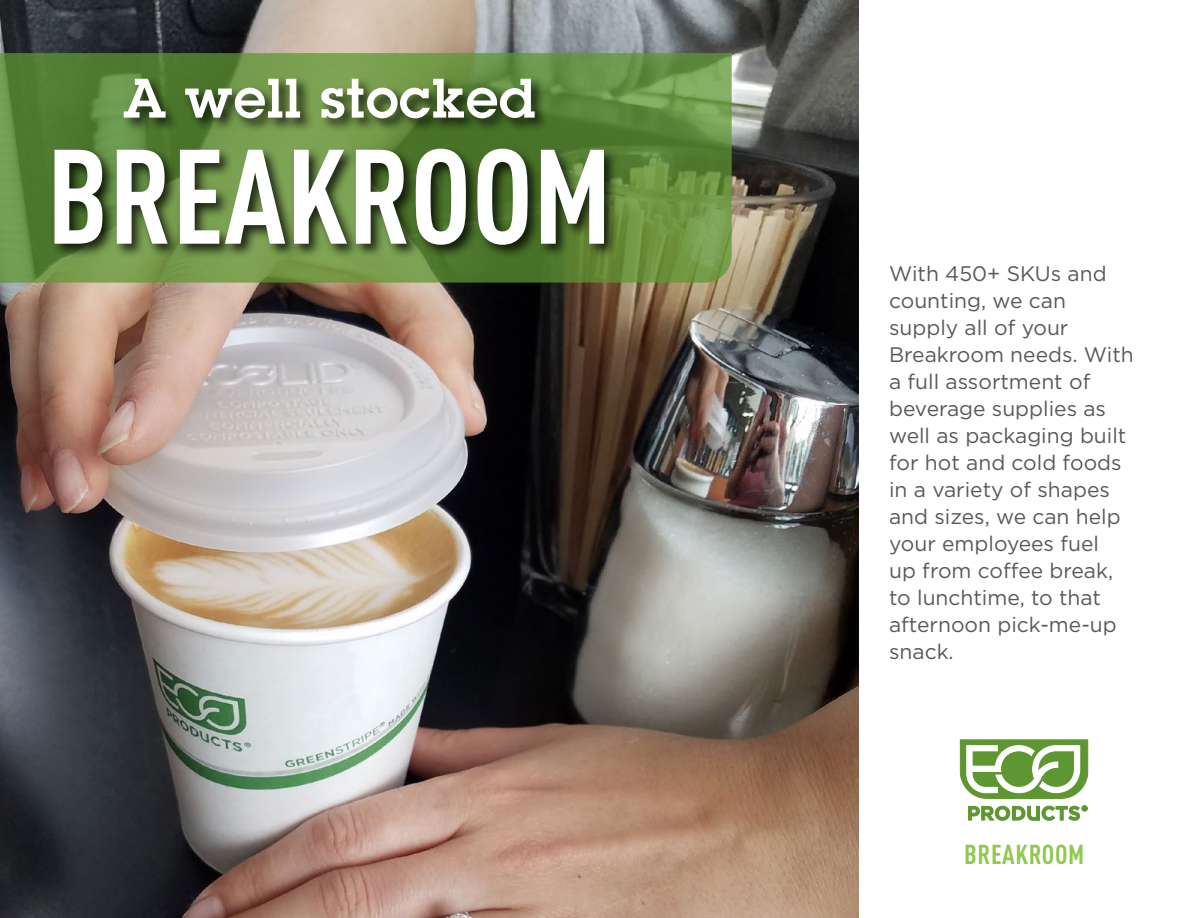
<style>
.page{position:relative;width:1188px;height:918px;background:#fff}
.page>*{position:absolute;margin:0;border:0;box-sizing:border-box;transform-origin:0 0}
.t1{font:700 condensed 132px "DINOT";color:#fff}
.t2{font:600 54.45px "Lubalin Graph Std";letter-spacing:.025em;color:#fff}
.t3{font:700 condensed 27px "DINOT";letter-spacing:.02em;color:#91c850}
.t4{font:21px/27px "Gotham";color:#58595b}
</style>
<div class="page">
<img style="left:0;top:0;width:859px;height:918px">
<svg style="left:0;top:53px;width:732px;height:230px;background:#658d40"></svg>
<div style="left:51px;top:146px;width:568px;height:113px;background:#000;opacity:.75"></div>
<div style="left:121px;top:76px;width:429px;height:58px;background:#000;opacity:.75"></div>
<svg style="left:960px;top:740px;width:128px;height:59px"></svg>
<svg style="left:968px;top:806px;width:119px;height:15px"></svg>
<h2 class="t2" style="left:123px;top:62px;width:413px">A well stocked</h2>
<h1 class="t1" style="left:47px;top:117px;width:567px">BREAKROOM</h1>
<p class="t4" style="left:889px;top:260px;width:246px">With 450+ SKUs and counting, we can supply all of your<br>Breakroom needs. With a full assortment of beverage supplies as well as packaging built for hot and cold foods in a variety of shapes and sizes, we can help your employees fuel<br>up from coffee break, to lunchtime, to that afternoon pick-me-up snack.</p>
<p class="t3" style="left:964px;top:838px;width:121px">BREAKROOM</p>
</div>
